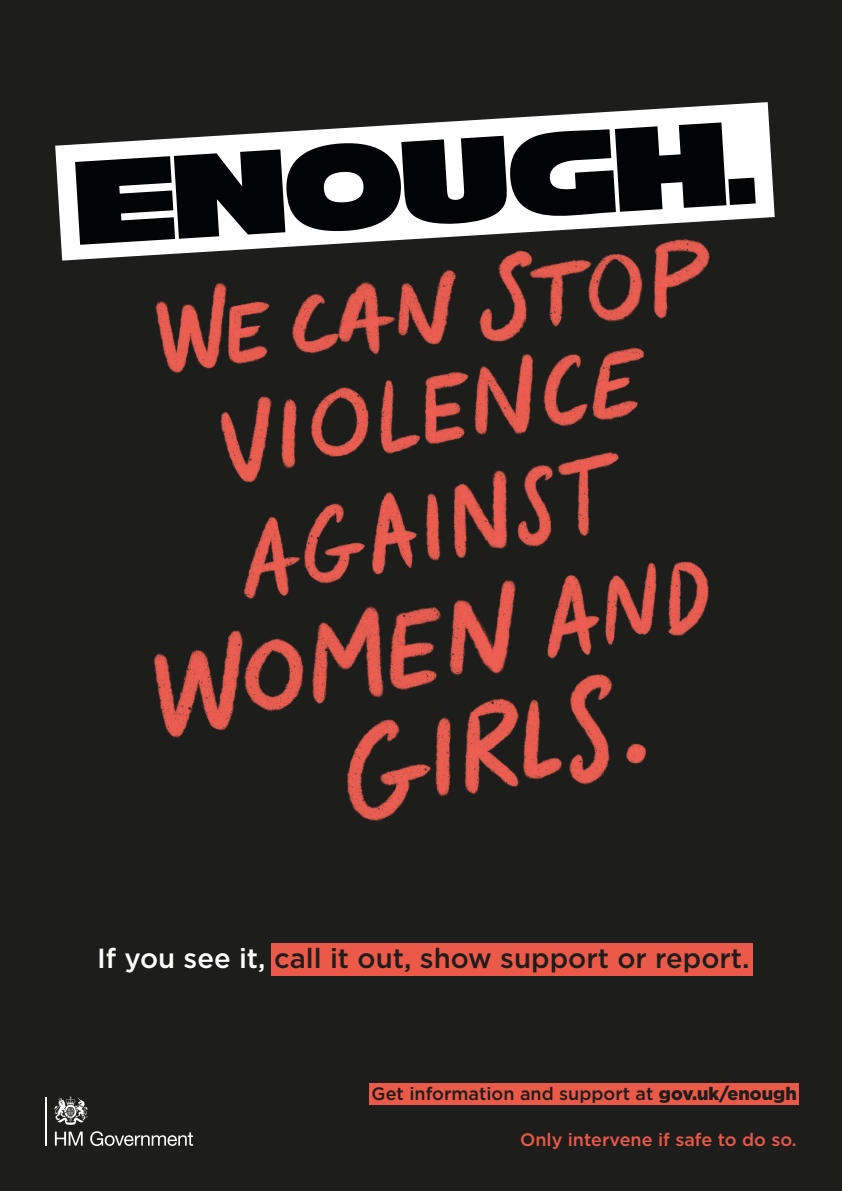
<style>
.page{position:relative;width:842px;height:1191px;background:#1d1d1b}
.page>*{position:absolute;margin:0;border:0;box-sizing:border-box;transform-origin:0 0}
.t1{font:500 27.6px "Gotham";color:#1d1d1b}
.t2{font:500 18px "Gotham";color:#1d1d1b}
.t3{font:500 18px "Gotham";color:#eb5949}
.s1{color:#fff}
.s2{font-weight:900}
</style>
<div class="page">
<div style="left:370px;top:1083px;width:429px;height:22px;background:#eb5949"></div>
<img style="left:153px;top:261px;width:556px;height:560px">
<svg style="left:55px;top:102px;width:720px;height:159px"></svg>
<svg style="left:75px;top:122px;width:681px;height:123px;background:#5c5d5d"></svg>
<hr style="left:45px;top:1096px;width:2px;height:49px;background:#fefefe">
<svg style="left:55px;top:1131px;width:28px;height:14px"></svg>
<svg style="left:90px;top:1131px;width:103px;height:14px"></svg>
<svg style="left:54px;top:1096px;width:34px;height:28px"></svg>
<div style="left:271px;top:943px;width:481px;height:33px;background:#eb5949"></div>
<p class="t1" style="left:97px;top:940px;width:654px"><span class="s1">If you see it,</span> call it out, show support or report.</p>
<p class="t2" style="left:372px;top:1082px;width:427px">Get information and support at <span class="s2">gov.uk/enough</span></p>
<p class="t3" style="left:520px;top:1127px;width:278px">Only intervene if safe to do so.</p>
</div>
